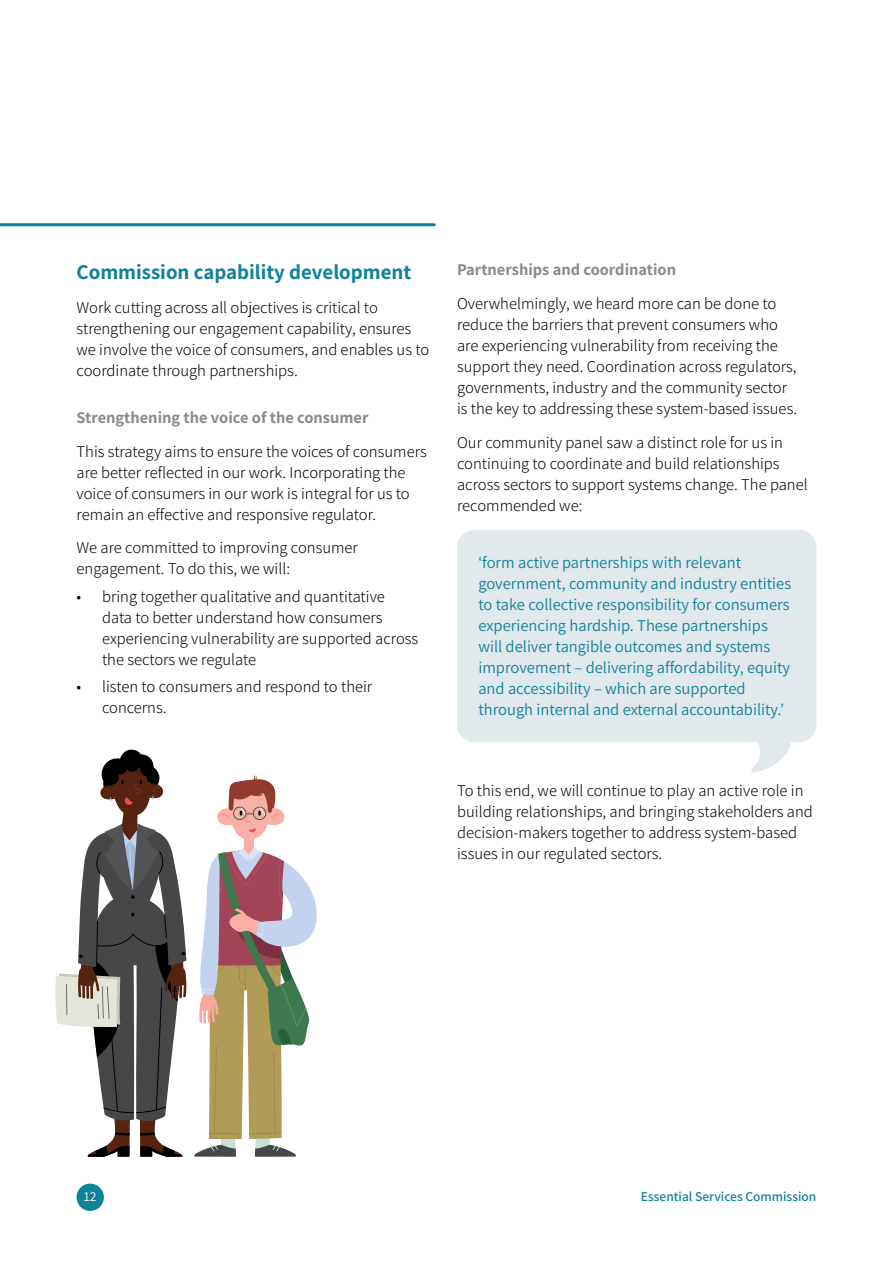
<style>
.page{position:relative;width:893px;height:1263px;background:#fff}
.page>*{position:absolute;margin:0;border:0;box-sizing:border-box;transform-origin:0 0}
.t1{font:700 21px "Assistant";color:#10829a}
.t2{font:300 16.5px/21px "Assistant";color:#000}
.t3{font:200 16.5px/21px "Assistant";color:#10829a}
.t4{font:700 16.5px "Assistant";color:#8c8a8d}
.t5{font:600 13.5px "Assistant";color:#10829a}
.t6{font:200 13.5px "Assistant";color:#fff}
</style>
<div class="page">
<div style="left:77px;top:1183px;width:27px;height:28px;background:#10829a;border-radius:50%"></div>
<hr style="left:0;top:223px;width:434px;height:3px;background:#10829a">
<svg style="left:751px;top:742px;width:40px;height:31px"></svg>
<div style="left:457px;top:530px;width:359px;height:212px;background:#e1e9ed;border-radius:17px"></div>
<svg style="left:194px;top:775px;width:123px;height:382px"></svg>
<svg style="left:55px;top:750px;width:132px;height:407px"></svg>
<p class="t1" style="left:77px;top:258px;width:336px">Commission capability development</p>
<p class="t2" style="left:77px;top:296px;width:354px">Work cutting across all objectives is critical to strengthening our engagement capability, ensures we involve the voice of consumers, and enables us to coordinate through partnerships.</p>
<p class="t4" style="left:77px;top:406px;width:293px">Strengthening the voice of the consumer</p>
<p class="t2" style="left:77px;top:440px;width:352px">This strategy aims to ensure the voices of consumers are better reflected in our work. Incorporating the voice of consumers in our work is integral for us to remain an effective and responsive regulator.</p>
<p class="t2" style="left:77px;top:536px;width:283px">We are committed to improving consumer engagement. To do this, we will:</p>
<p class="t2" style="left:102px;top:585px;width:318px;text-indent:-26px">• bring together qualitative and quantitative data to better understand how consumers experiencing vulnerability are supported across the sectors we regulate</p>
<p class="t2" style="left:102px;top:675px;width:272px;text-indent:-26px">• listen to consumers and respond to their concerns.</p>
<p class="t4" style="left:457px;top:258px;width:220px">Partnerships and coordination</p>
<p class="t2" style="left:457px;top:292px;width:341px">Overwhelmingly, we heard more can be done to reduce the barriers that prevent consumers who are experiencing vulnerability from receiving the support they need. Coordination across regulators, governments, industry and the community sector is the key to addressing these system-based issues.</p>
<p class="t2" style="left:457px;top:431px;width:352px">Our community panel saw a distinct role for us in continuing to coordinate and build relationships across sectors to support systems change. The panel recommended we:</p>
<p class="t3" style="left:478px;top:551px;width:314px">‘form active partnerships with relevant government, community and industry entities to take collective responsibility for consumers experiencing hardship. These partnerships will deliver tangible outcomes and systems improvement – delivering affordability, equity and accessibility – which are supported through internal and external accountability.’</p>
<p class="t2" style="left:457px;top:779px;width:357px">To this end, we will continue to play an active role in building relationships, and bringing stakeholders and decision-makers together to address system-based issues in our regulated sectors.</p>
<p class="t6" style="left:84px;top:1188px;width:14px">12</p>
<p class="t5" style="left:641px;top:1187px;width:177px">Essential Services Commission</p>
</div>
